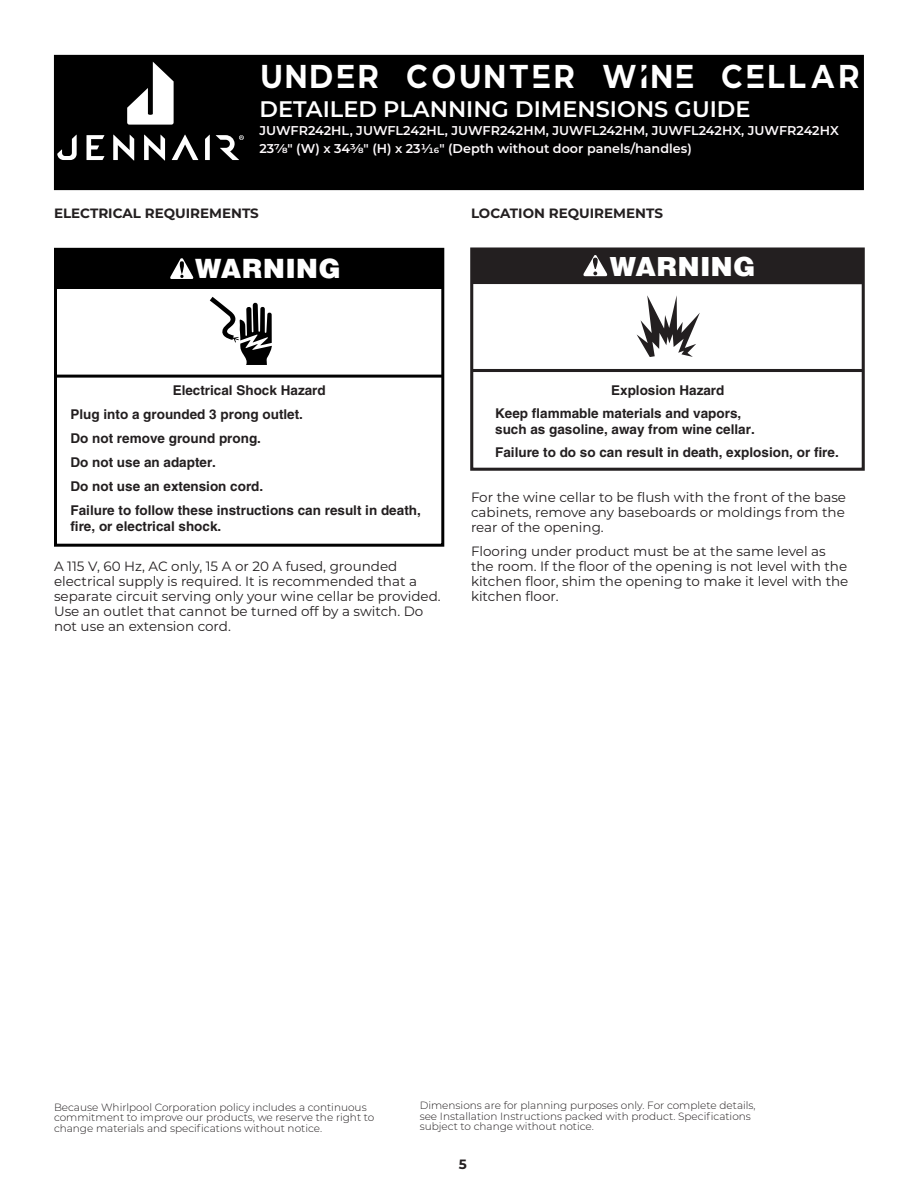
<style>
.page{position:relative;width:918px;height:1188px;background:#fff}
.page>*{position:absolute;margin:0;border:0;box-sizing:border-box;transform-origin:0 0}
.t1{font:33px "Defiant Sans Regular";color:#fff;scale:.89 1}
.t2{font:900 27px "Helvetica";color:#fff}
.t3{font:600 22.5px "Montserrat";color:#fff}
.t4{font:13.5px/15px "Montserrat";color:#231f20}
.t5{font:700 13.5px/24px "Helvetica";color:#231f20}
.t6{font:700 13.5px "Montserrat";color:#231f20}
.t7{font:600 12.75px/18px "Montserrat";color:#fefafc}
.t8{font:300 10.5px/10.5px "Montserrat";color:#231f20}
</style>
<div class="page">
<div style="left:55px;top:56px;width:808px;height:133px;background:#000"></div>
<div style="left:54px;top:55px;width:810px;height:135px;border:2px solid #000"></div>
<svg style="left:87px;top:135px;width:17px;height:25px"></svg>
<svg style="left:144px;top:135px;width:21px;height:26px"></svg>
<svg style="left:172px;top:135px;width:26px;height:25px"></svg>
<svg style="left:205px;top:135px;width:5px;height:25px"></svg>
<svg style="left:113px;top:135px;width:21px;height:26px"></svg>
<svg style="left:57px;top:135px;width:20px;height:25px"></svg>
<svg style="left:127px;top:62px;width:47px;height:63px"></svg>
<svg style="left:216px;top:135px;width:28px;height:25px"></svg>
<svg style="left:210px;top:297px;width:62px;height:68px"></svg>
<div style="left:56px;top:249px;width:387px;height:39px;background:#000"></div>
<hr style="left:56px;top:375px;width:387px;height:3px;background:#000">
<svg style="left:170px;top:258px;width:24px;height:21px"></svg>
<div style="left:54px;top:248px;width:390px;height:299px;border:3px solid #000"></div>
<hr style="left:472px;top:369px;width:392px;height:3px;background:#231f20">
<div style="left:470px;top:247px;width:395px;height:224px;border:3px solid #231f20"></div>
<div style="left:472px;top:248px;width:391px;height:36px;background:#231f20"></div>
<svg style="left:583px;top:255px;width:25px;height:21px"></svg>
<svg style="left:637px;top:295px;width:63px;height:62px"></svg>
<h1 class="t1" style="left:259px;top:62px;width:678px">UNDER COUNTER WINE CELLAR</h1>
<h3 class="t3" style="left:259px;top:98px;width:493px">DETAILED PLANNING DIMENSIONS GUIDE</h3>
<p class="t7" style="left:259px;top:122px;width:581px">JUWFR242HL, JUWFL242HL, JUWFR242HM, JUWFL242HM, JUWFL242HX, JUWFR242HX<br>237/8" (W) x 343/8" (H) x 231/16" (Depth without door panels/handles)</p>
<p class="t6" style="left:54px;top:207px;width:206px">ELECTRICAL REQUIREMENTS</p>
<h2 class="t2" style="left:195px;top:253px;width:148px">WARNING</h2>
<p class="t6" style="left:471px;top:207px;width:193px">LOCATION REQUIREMENTS</p>
<h2 class="t2" style="left:609px;top:251px;width:148px">WARNING</h2>
<p class="t5" style="left:70px;top:379px;width:352px;text-indent:102px">Electrical Shock Hazard<br>Plug into a grounded 3 prong outlet.<br>Do not remove ground prong.<br>Do not use an adapter.<br>Do not use an extension cord.<br>Failure to follow these instructions can result in death,</p>
<p class="t5" style="left:70px;top:516px;width:152px">fire, or electrical shock.</p>
<p class="t4" style="left:54px;top:559px;width:388px">A 115 V, 60 Hz, AC only, 15 A or 20 A fused, grounded electrical supply is required. It is recommended that a separate circuit serving only your wine cellar be provided.<br>Use an outlet that cannot be turned off by a switch. Do not use an extension cord.</p>
<p class="t5" style="left:495px;top:380px;width:248px;line-height:23.2px;text-indent:116px">Explosion Hazard<br>Keep flammable materials and vapors,</p>
<p class="t5" style="left:495px;top:419px;width:345px;line-height:23.2px">such as gasoline, away from wine cellar.<br>Failure to do so can result in death, explosion, or fire.</p>
<p class="t4" style="left:471px;top:490px;width:377px;text-align:justify">For the wine cellar to be flush with the front of the base cabinets, remove any baseboards or moldings from the rear of the opening.</p>
<p class="t4" style="left:471px;top:544px;width:379px">Flooring under product must be at the same level as the room. If the floor of the opening is not level with the kitchen floor, shim the opening to make it level with the kitchen floor.</p>
<p class="t8" style="left:54px;top:1103px;width:322px">Because Whirlpool Corporation policy includes a continuous commitment to improve our products, we reserve the right to change materials and specifications without notice.</p>
<p class="t8" style="left:420px;top:1101px;width:338px">Dimensions are for planning purposes only. For complete details, see Installation Instructions packed with product. Specifications subject to change without notice.</p>
<p class="t6" style="left:459px;top:1157px;width:10px">5</p>
</div>
